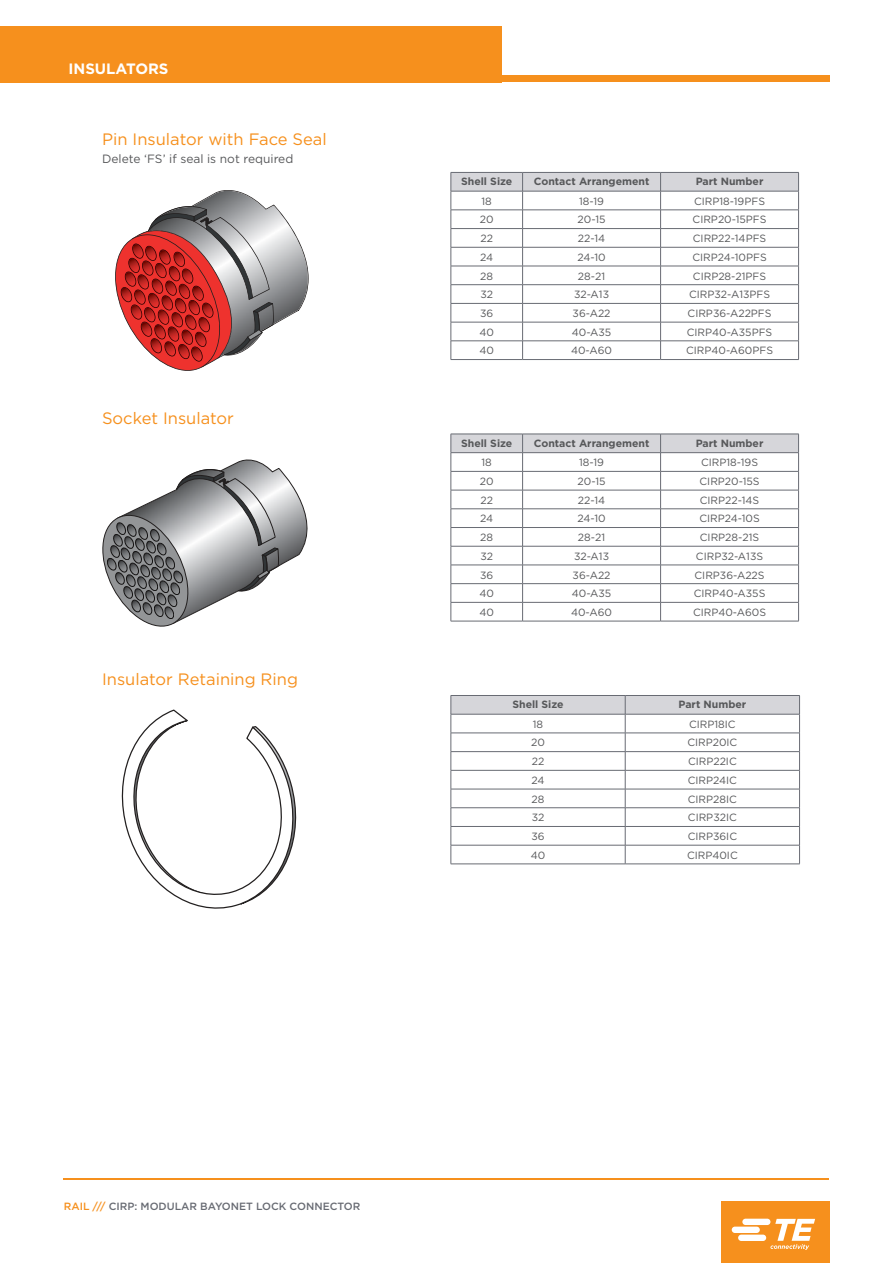
<style>
.page{position:relative;width:893px;height:1263px;background:#fff}
.page>*{position:absolute;margin:0;border:0;box-sizing:border-box;transform-origin:0 0}
.t1{font:16.5px "Gotham";color:#f6901d}
.t2{font:700 15px "Gotham";color:#fff}
.t3{font:12px "Gotham";color:#57585a}
.t4{font:10.5px "Gotham";color:#57585a}
.t5{font:700 10.5px "Gotham";color:#57585a}
.t6{font:500 10.5px "Gotham";color:#686b73}
.s1{color:#f6901d}
</style>
<div class="page">
<hr style="left:64px;top:1178px;width:765px;height:1px;background:#f6901d">
<div style="left:721px;top:1201px;width:108px;height:62px;background:#f6901d"></div>
<svg style="left:732px;top:1219px;width:83px;height:31px"></svg>
<div style="left:0;top:26px;width:502px;height:56px;background:#f6901d"></div>
<div style="left:0;top:76px;width:829px;height:6px;background:#f6901d"></div>
<svg style="left:451px;top:172px;width:348px;height:187px"></svg>
<hr style="left:451px;top:228px;width:72px;height:1px;background:#686b73">
<hr style="left:523px;top:228px;width:138px;height:1px;background:#686b73">
<hr style="left:661px;top:228px;width:138px;height:1px;background:#686b73">
<hr style="left:451px;top:247px;width:72px;height:1px;background:#686b73">
<hr style="left:523px;top:247px;width:138px;height:1px;background:#686b73">
<hr style="left:661px;top:247px;width:138px;height:1px;background:#686b73">
<hr style="left:451px;top:266px;width:72px;height:1px;background:#686b73">
<hr style="left:523px;top:266px;width:138px;height:1px;background:#686b73">
<hr style="left:661px;top:266px;width:138px;height:1px;background:#686b73">
<hr style="left:451px;top:284px;width:72px;height:1px;background:#686b73">
<hr style="left:523px;top:284px;width:138px;height:1px;background:#686b73">
<hr style="left:661px;top:284px;width:138px;height:1px;background:#686b73">
<hr style="left:451px;top:303px;width:72px;height:1px;background:#686b73">
<hr style="left:523px;top:303px;width:138px;height:1px;background:#686b73">
<hr style="left:661px;top:303px;width:138px;height:1px;background:#686b73">
<hr style="left:451px;top:322px;width:72px;height:1px;background:#686b73">
<hr style="left:523px;top:322px;width:138px;height:1px;background:#686b73">
<hr style="left:661px;top:322px;width:138px;height:1px;background:#686b73">
<hr style="left:451px;top:341px;width:72px;height:1px;background:#686b73">
<hr style="left:523px;top:341px;width:138px;height:1px;background:#686b73">
<hr style="left:661px;top:341px;width:138px;height:1px;background:#686b73">
<hr style="left:451px;top:359px;width:72px;height:1px;background:#686b73">
<hr style="left:523px;top:359px;width:138px;height:1px;background:#686b73">
<hr style="left:661px;top:359px;width:138px;height:1px;background:#686b73">
<svg style="left:451px;top:434px;width:348px;height:187px"></svg>
<hr style="left:451px;top:490px;width:72px;height:1px;background:#686b73">
<hr style="left:523px;top:490px;width:138px;height:1px;background:#686b73">
<hr style="left:661px;top:490px;width:138px;height:1px;background:#686b73">
<hr style="left:451px;top:508px;width:72px;height:1px;background:#686b73">
<hr style="left:523px;top:508px;width:138px;height:1px;background:#686b73">
<hr style="left:661px;top:508px;width:138px;height:1px;background:#686b73">
<hr style="left:451px;top:527px;width:72px;height:1px;background:#686b73">
<hr style="left:523px;top:527px;width:138px;height:1px;background:#686b73">
<hr style="left:661px;top:527px;width:138px;height:1px;background:#686b73">
<hr style="left:451px;top:546px;width:72px;height:1px;background:#686b73">
<hr style="left:523px;top:546px;width:138px;height:1px;background:#686b73">
<hr style="left:661px;top:546px;width:138px;height:1px;background:#686b73">
<hr style="left:451px;top:565px;width:72px;height:1px;background:#686b73">
<hr style="left:523px;top:565px;width:138px;height:1px;background:#686b73">
<hr style="left:661px;top:565px;width:138px;height:1px;background:#686b73">
<hr style="left:451px;top:583px;width:72px;height:1px;background:#686b73">
<hr style="left:523px;top:583px;width:138px;height:1px;background:#686b73">
<hr style="left:661px;top:583px;width:138px;height:1px;background:#686b73">
<hr style="left:451px;top:602px;width:72px;height:1px;background:#686b73">
<hr style="left:523px;top:602px;width:138px;height:1px;background:#686b73">
<hr style="left:661px;top:602px;width:138px;height:1px;background:#686b73">
<hr style="left:451px;top:621px;width:72px;height:1px;background:#686b73">
<hr style="left:523px;top:621px;width:138px;height:1px;background:#686b73">
<hr style="left:661px;top:621px;width:138px;height:1px;background:#686b73">
<svg style="left:451px;top:695px;width:349px;height:169px"></svg>
<hr style="left:451px;top:751px;width:174px;height:1px;background:#686b73">
<hr style="left:625px;top:751px;width:175px;height:1px;background:#686b73">
<hr style="left:451px;top:770px;width:174px;height:1px;background:#686b73">
<hr style="left:625px;top:770px;width:175px;height:1px;background:#686b73">
<hr style="left:451px;top:789px;width:174px;height:1px;background:#686b73">
<hr style="left:625px;top:789px;width:175px;height:1px;background:#686b73">
<hr style="left:451px;top:807px;width:174px;height:1px;background:#686b73">
<hr style="left:625px;top:807px;width:175px;height:1px;background:#686b73">
<hr style="left:451px;top:826px;width:174px;height:1px;background:#686b73">
<hr style="left:625px;top:826px;width:175px;height:1px;background:#686b73">
<hr style="left:451px;top:845px;width:174px;height:1px;background:#686b73">
<hr style="left:625px;top:845px;width:175px;height:1px;background:#686b73">
<hr style="left:451px;top:864px;width:174px;height:1px;background:#686b73">
<hr style="left:625px;top:864px;width:175px;height:1px;background:#686b73">
<svg style="left:122px;top:709px;width:174px;height:200px"></svg>
<svg style="left:102px;top:459px;width:206px;height:168px"></svg>
<svg style="left:115px;top:190px;width:194px;height:181px"></svg>
<h2 class="t2" style="left:68px;top:62px;width:102px">INSULATORS</h2>
<h1 class="t1" style="left:102px;top:132px;width:226px">Pin Insulator with Face Seal</h1>
<p class="t3" style="left:102px;top:153px;width:193px">Delete ‘FS’ if seal is not required</p>
<h1 class="t1" style="left:102px;top:410px;width:133px">Socket Insulator</h1>
<h1 class="t1" style="left:102px;top:672px;width:197px">Insulator Retaining Ring</h1>
<p class="t5" style="left:461px;top:176px;width:53px">Shell Size</p>
<p class="t5" style="left:534px;top:176px;width:117px">Contact Arrangement</p>
<p class="t5" style="left:696px;top:176px;width:69px">Part Number</p>
<p class="t4" style="left:482px;top:196px;width:12px">18</p>
<p class="t4" style="left:579px;top:196px;width:26px">18-19</p>
<p class="t4" style="left:694px;top:196px;width:72px">CIRP18-19PFS</p>
<p class="t4" style="left:480px;top:215px;width:15px">20</p>
<p class="t4" style="left:578px;top:215px;width:29px">20-15</p>
<p class="t4" style="left:693px;top:215px;width:75px">CIRP20-15PFS</p>
<p class="t4" style="left:480px;top:234px;width:14px">22</p>
<p class="t4" style="left:578px;top:234px;width:29px">22-14</p>
<p class="t4" style="left:693px;top:234px;width:75px">CIRP22-14PFS</p>
<p class="t4" style="left:480px;top:252px;width:15px">24</p>
<p class="t4" style="left:577px;top:252px;width:30px">24-10</p>
<p class="t4" style="left:692px;top:252px;width:76px">CIRP24-10PFS</p>
<p class="t4" style="left:480px;top:271px;width:14px">28</p>
<p class="t4" style="left:578px;top:271px;width:29px">28-21</p>
<p class="t4" style="left:693px;top:271px;width:75px">CIRP28-21PFS</p>
<p class="t4" style="left:480px;top:290px;width:14px">32</p>
<p class="t4" style="left:574px;top:290px;width:37px">32-A13</p>
<p class="t4" style="left:689px;top:290px;width:83px">CIRP32-A13PFS</p>
<p class="t4" style="left:480px;top:309px;width:15px">36</p>
<p class="t4" style="left:573px;top:309px;width:39px">36-A22</p>
<p class="t4" style="left:688px;top:309px;width:85px">CIRP36-A22PFS</p>
<p class="t4" style="left:479px;top:327px;width:16px">40</p>
<p class="t4" style="left:572px;top:327px;width:41px">40-A35</p>
<p class="t4" style="left:687px;top:327px;width:87px">CIRP40-A35PFS</p>
<p class="t4" style="left:479px;top:346px;width:16px">40</p>
<p class="t4" style="left:571px;top:346px;width:43px">40-A60</p>
<p class="t4" style="left:686px;top:346px;width:89px">CIRP40-A60PFS</p>
<p class="t5" style="left:461px;top:438px;width:53px">Shell Size</p>
<p class="t5" style="left:534px;top:438px;width:117px">Contact Arrangement</p>
<p class="t5" style="left:696px;top:438px;width:69px">Part Number</p>
<p class="t4" style="left:482px;top:458px;width:12px">18</p>
<p class="t4" style="left:579px;top:458px;width:26px">18-19</p>
<p class="t4" style="left:701px;top:458px;width:59px">CIRP18-19S</p>
<p class="t4" style="left:480px;top:476px;width:15px">20</p>
<p class="t4" style="left:578px;top:476px;width:29px">20-15</p>
<p class="t4" style="left:699px;top:476px;width:62px">CIRP20-15S</p>
<p class="t4" style="left:480px;top:495px;width:14px">22</p>
<p class="t4" style="left:578px;top:495px;width:29px">22-14</p>
<p class="t4" style="left:700px;top:495px;width:61px">CIRP22-14S</p>
<p class="t4" style="left:480px;top:514px;width:15px">24</p>
<p class="t4" style="left:577px;top:514px;width:30px">24-10</p>
<p class="t4" style="left:699px;top:514px;width:62px">CIRP24-10S</p>
<p class="t4" style="left:480px;top:533px;width:14px">28</p>
<p class="t4" style="left:578px;top:533px;width:29px">28-21</p>
<p class="t4" style="left:700px;top:533px;width:61px">CIRP28-21S</p>
<p class="t4" style="left:480px;top:551px;width:14px">32</p>
<p class="t4" style="left:574px;top:551px;width:37px">32-A13</p>
<p class="t4" style="left:696px;top:551px;width:69px">CIRP32-A13S</p>
<p class="t4" style="left:480px;top:570px;width:15px">36</p>
<p class="t4" style="left:573px;top:570px;width:39px">36-A22</p>
<p class="t4" style="left:694px;top:570px;width:72px">CIRP36-A22S</p>
<p class="t4" style="left:479px;top:589px;width:16px">40</p>
<p class="t4" style="left:572px;top:589px;width:41px">40-A35</p>
<p class="t4" style="left:694px;top:589px;width:73px">CIRP40-A35S</p>
<p class="t4" style="left:479px;top:607px;width:16px">40</p>
<p class="t4" style="left:571px;top:607px;width:43px">40-A60</p>
<p class="t4" style="left:693px;top:607px;width:75px">CIRP40-A60S</p>
<p class="t5" style="left:512px;top:699px;width:53px">Shell Size</p>
<p class="t5" style="left:678px;top:699px;width:69px">Part Number</p>
<p class="t4" style="left:533px;top:719px;width:12px">18</p>
<p class="t4" style="left:689px;top:719px;width:48px">CIRP18IC</p>
<p class="t4" style="left:531px;top:738px;width:15px">20</p>
<p class="t4" style="left:687px;top:738px;width:52px">CIRP20IC</p>
<p class="t4" style="left:532px;top:757px;width:14px">22</p>
<p class="t4" style="left:688px;top:757px;width:50px">CIRP22IC</p>
<p class="t4" style="left:531px;top:775px;width:15px">24</p>
<p class="t4" style="left:688px;top:775px;width:51px">CIRP24IC</p>
<p class="t4" style="left:532px;top:794px;width:14px">28</p>
<p class="t4" style="left:688px;top:794px;width:51px">CIRP28IC</p>
<p class="t4" style="left:532px;top:813px;width:14px">32</p>
<p class="t4" style="left:688px;top:813px;width:50px">CIRP32IC</p>
<p class="t4" style="left:531px;top:831px;width:15px">36</p>
<p class="t4" style="left:688px;top:831px;width:51px">CIRP36IC</p>
<p class="t4" style="left:531px;top:850px;width:16px">40</p>
<p class="t4" style="left:687px;top:850px;width:52px">CIRP40IC</p>
<p class="t6" style="left:64px;top:1201px;width:298px"><span class="s1">RAIL ///</span> CIRP: MODULAR BAYONET LOCK CONNECTOR</p>
</div>
